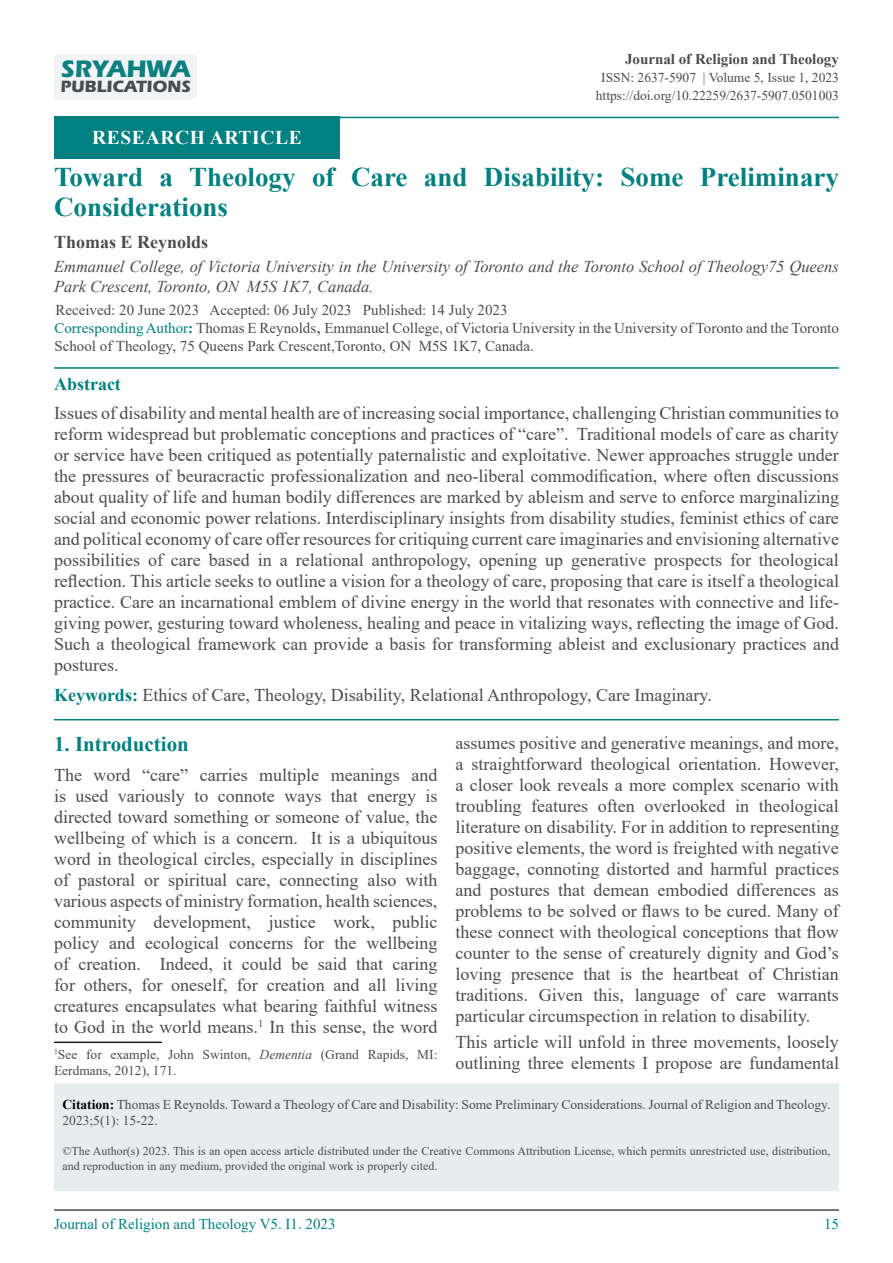
<style>
.page{position:relative;width:893px;height:1263px;background:#fff}
.page>*{position:absolute;margin:0;border:0;box-sizing:border-box;transform-origin:0 0}
.t1{font:700 27px/30px "Times New Roman";color:#008080}
.t2{font:700 24.75px "ITC Eras Std";color:#0c8081}
.t3{font:700 21px "Times New Roman";color:#008080}
.t4{font:700 19.5px "Times New Roman";letter-spacing:.035em;color:#fff}
.t5{font:18px/21px "Times New Roman";color:#4b4c4d;text-align:justify}
.t6{font:700 18px "Times New Roman";color:#4b4c4d}
.t7{font:700 18px "Times New Roman";color:#008080}
.t8{font:700 16.95px "ITC Eras Std";color:#4b4c4d}
.t9{font:italic 16.5px/19.5px "Times New Roman";color:#4b4c4d}
.t10{font:15px/18px "Times New Roman";color:#4b4c4d}
.t11{font:15px "Times New Roman";color:#008080}
.t12{font:700 15px "Times New Roman";color:#4b4c4d}
.t13{font:13.5px/16.5px "Times New Roman";color:#4b4c4d}
.t14{font:13.5px/16.5px "Times New Roman";color:#4d4d4f}
.t15{font:12px/15px "Times New Roman";color:#4d4d4f}
.s1{color:#007f80}
.s2{font-weight:700;color:#007f80}
.s3{font-size:18px}
.s4{font-weight:700;color:#008080}
.s5{font-style:italic}
.s6{font-weight:700;color:#000}
.s7{color:#4b4c4d}
</style>
<div class="page">
<hr style="left:54px;top:1209px;width:785px;height:2px;background:#4b4c4d">
<hr style="left:54px;top:1041px;width:108px;height:2px;background:#231f20">
<div style="left:54px;top:54px;width:143px;height:45px;background:#f2f3f4;border-radius:4px"></div>
<hr style="left:54px;top:117px;width:785px;height:1px;background:#008080">
<div style="left:54px;top:117px;width:286px;height:42px;background:#008080"></div>
<hr style="left:54px;top:367px;width:785px;height:2px;background:#007f80">
<hr style="left:54px;top:719px;width:785px;height:1px;background:#007f80">
<div style="left:54px;top:1083px;width:785px;height:108px;background:#e5edef"></div>
<p class="t2" style="left:60px;top:55px;width:131px">SRYAHWA</p>
<p class="t8" style="left:60px;top:77px;width:132px">PUBLICATIONS</p>
<p class="t12" style="left:625px;top:48px;width:215px">Journal of Religion and Theology</p>
<p class="t13" style="left:601px;top:69px;width:239px">ISSN: 2637-5907 | Volume 5, Issue 1, 2023</p>
<p class="t13" style="left:596px;top:87px;width:245px">https://doi.org/10.22259/2637-5907.0501003</p>
<p class="t4" style="left:92px;top:124px;width:211px">RESEARCH aRTICLE</p>
<p class="t1" style="left:54px;top:161px;width:786px">Toward a Theology of Care and Disability: Some Preliminary<br>Considerations</p>
<p class="t6" style="left:54px;top:229px;width:156px">Thomas E Reynolds</p>
<p class="t9" style="left:54px;top:257px;width:786px">Emmanuel College, of Victoria University in the University of Toronto and the Toronto School of Theology75 Queens<br>Park Crescent, Toronto, ON M5S 1K7, Canada.</p>
<p class="t10" style="left:55px;top:300px;width:454px">Received: 20 June 2023 Accepted: 06 July 2023 Published: 14 July 2023</p>
<p class="t10" style="left:54px;top:319px;width:786px"><span class="s1">Corresponding Author</span><span class="s2">:</span> Thomas E Reynolds<span class="s3">,</span> Emmanuel College, of Victoria University in the University of Toronto and the Toronto<br>School of Theology, 75 Queens Park Crescent,Toronto, ON M5S 1K7, Canada.</p>
<p class="t7" style="left:54px;top:370px;width:68px">Abstract</p>
<p class="t5" style="left:54px;top:402px;width:786px">Issues of disability and mental health are of increasing social importance, challenging Christian communities to reform widespread but problematic conceptions and practices of “care”. Traditional models of care as charity or service have been critiqued as potentially paternalistic and exploitative. Newer approaches struggle under the pressures of beuracractic professionalization and neo-liberal commodification, where often discussions about quality of life and human bodily differences are marked by ableism and serve to enforce marginalizing social and economic power relations. Interdisciplinary insights from disability studies, feminist ethics of care and political economy of care offer resources for critiquing current care imaginaries and envisioning alternative possibilities of care based in a relational anthropology, opening up generative prospects for theological reflection. This article seeks to outline a vision for a theology of care, proposing that care is itself a theological practice. Care an incarnational emblem of divine energy in the world that resonates with connective and life&shy;giving power, gesturing toward wholeness, healing and peace in vitalizing ways, reflecting the image of God.<br>Such a theological framework can provide a basis for transforming ableist and exclusionary practices and postures.</p>
<p class="t5" style="left:54px;top:684px;width:659px"><span class="s4">Keywords:</span> Ethics of Care, Theology, Disability, Relational Anthropology, Care Imaginary.</p>
<p class="t3" style="left:54px;top:729px;width:136px">1. Introduction</p>
<p class="t5" style="left:54px;top:763px;width:385px">The word “care” carries multiple meanings and is used variously to connote ways that energy is directed toward something or someone of value, the wellbeing of which is a concern. It is a ubiquitous word in theological circles, especially in disciplines of pastoral or spiritual care, connecting also with various aspects of ministry formation, health sciences, community development, justice work, public policy and ecological concerns for the wellbeing of creation. Indeed, it could be said that caring for others, for oneself, for creation and all living creatures encapsulates what bearing faithful witness to God in the world means.<sup>1</sup> In this sense, the word</p>
<p class="t13" style="left:54px;top:1045px;width:385px"><sup>1</sup>See for example, John Swinton, <span class="s5">Dementia</span> (Grand Rapids, MI:<br>Eerdmans, 2012), 171.</p>
<p class="t5" style="left:455px;top:732px;width:385px">assumes positive and generative meanings, and more, a straightforward theological orientation. However, a closer look reveals a more complex scenario with troubling features often overlooked in theological literature on disability. For in addition to representing positive elements, the word is freighted with negative baggage, connoting distorted and harmful practices and postures that demean embodied differences as problems to be solved or flaws to be cured. Many of these connect with theological conceptions that flow counter to the sense of creaturely dignity and God’s loving presence that is the heartbeat of Christian traditions. Given this, language of care warrants particular circumspection in relation to disability.</p>
<p class="t5" style="left:455px;top:1030px;width:385px">This article will unfold in three movements, loosely outlining three elements I propose are fundamental</p>
<p class="t14" style="left:63px;top:1095px;width:769px"><span class="s6">Citation:</span> Thomas E Reynolds<span class="s7">.</span> Toward a Theology of Care and Disability: Some Preliminary Considerations<span class="s7">.</span> Journal of Religion and Theology<span class="s7">.<br>2023;5(1): 15-22.</span></p>
<p class="t15" style="left:63px;top:1143px;width:769px"><span class="s7">©</span>The Author(s) 2023. This is an open access article distributed under the Creative Commons Attribution License, which permits unrestricted use, distribution, and reproduction in any medium, provided the original work is properly cited.</p>
<p class="t11" style="left:54px;top:1213px;width:283px">Journal of Religion and Theology V5. I1. 2023</p>
<p class="t11" style="left:824px;top:1213px;width:16px">15</p>
</div>
